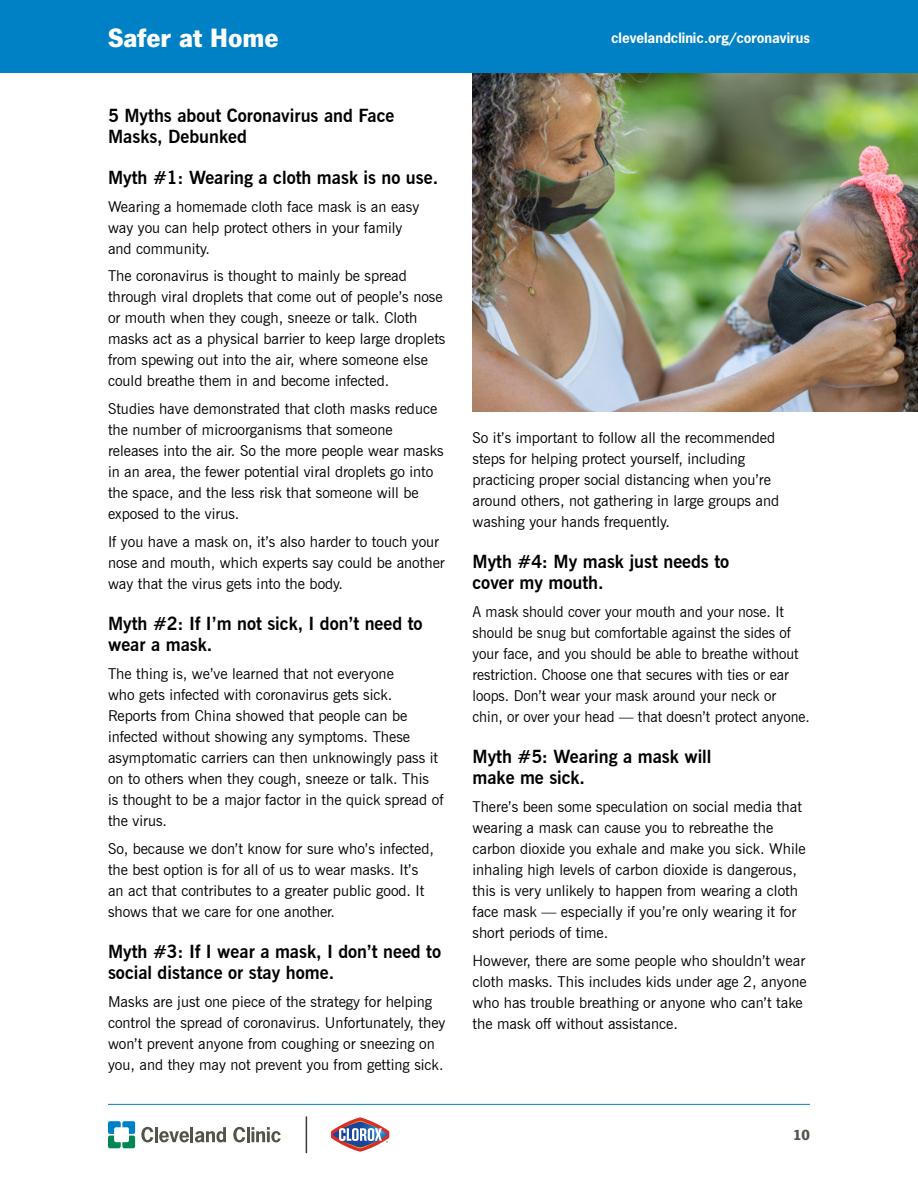
<style>
.page{position:relative;width:918px;height:1188px;background:#fff}
.page>*{position:absolute;margin:0;border:0;box-sizing:border-box;transform-origin:0 0}
.t1{font:900 27px "News Gothic LT Std";color:#fff}
.t2{font:700 18px/21px "News Gothic BT";color:#000}
.t3{font:15px/21px "News Gothic BT";color:#000}
.t4{font:900 15px "News Gothic LT Std";color:#54534a}
.t5{font:700 13.5px "News Gothic Std";color:#fff}
</style>
<div class="page">
<hr style="left:108px;top:1104px;width:702px;height:1px;background:#0081c6">
<div style="left:0;top:0;width:918px;height:73px;background:#0081c6"></div>
<svg style="left:141px;top:1127px;width:12px;height:15px"></svg>
<hr style="left:155px;top:1127px;width:3px;height:15px;background:#54534a">
<svg style="left:159px;top:1131px;width:30px;height:11px"></svg>
<hr style="left:190px;top:1127px;width:3px;height:15px;background:#54534a">
<svg style="left:195px;top:1127px;width:31px;height:15px"></svg>
<svg style="left:233px;top:1127px;width:12px;height:15px"></svg>
<hr style="left:247px;top:1127px;width:3px;height:15px;background:#54534a">
<svg style="left:251px;top:1127px;width:30px;height:15px"></svg>
<svg style="left:108px;top:1121px;width:27px;height:27px"></svg>
<img style="left:472px;top:73px;width:446px;height:338px">
<svg style="left:331px;top:1117px;width:58px;height:35px"></svg>
<hr style="left:306px;top:1116px;width:1px;height:37px;background:#3b3936">
<h1 class="t1" style="left:108px;top:22px;width:172px">Safer at Home</h1>
<p class="t5" style="left:611px;top:29px;width:200px">clevelandclinic.org/coronavirus</p>
<p class="t2" style="left:108px;top:105px;width:288px">5 Myths about Coronavirus and Face<br>Masks, Debunked</p>
<p class="t2" style="left:108px;top:167px;width:332px">Myth #1: Wearing a cloth mask is no use.</p>
<p class="t3" style="left:108px;top:196px;width:313px">Wearing a homemade cloth face mask is an easy way you can help protect others in your family and community.</p>
<p class="t3" style="left:108px;top:265px;width:339px">The coronavirus is thought to mainly be spread through viral droplets that come out of people’s nose or mouth when they cough, sneeze or talk. Cloth masks act as a physical barrier to keep large droplets from spewing out into the air, where someone else could breathe them in and become infected.</p>
<p class="t3" style="left:108px;top:398px;width:337px">Studies have demonstrated that cloth masks reduce the number of microorganisms that someone releases into the air. So the more people wear masks in an area, the fewer potential viral droplets go into the space, and the less risk that someone will be exposed to the virus.</p>
<p class="t3" style="left:108px;top:531px;width:338px">If you have a mask on, it’s also harder to touch your nose and mouth, which experts say could be another way that the virus gets into the body.</p>
<p class="t2" style="left:108px;top:613px;width:316px">Myth #2: If I’m not sick, I don’t need to wear a mask.</p>
<p class="t3" style="left:108px;top:663px;width:337px">The thing is, we’ve learned that not everyone<br>who gets infected with coronavirus gets sick.<br>Reports from China showed that people can be infected without showing any symptoms. These asymptomatic carriers can then unknowingly pass it on to others when they cough, sneeze or talk. This<br>is thought to be a major factor in the quick spread of the virus.</p>
<p class="t3" style="left:108px;top:838px;width:328px">So, because we don’t know for sure who’s infected, the best option is for all of us to wear masks. It’s an act that contributes to a greater public good. It shows that we care for one another.</p>
<p class="t2" style="left:108px;top:941px;width:335px">Myth #3: If I wear a mask, I don’t need to social distance or stay home.</p>
<p class="t3" style="left:108px;top:991px;width:339px">Masks are just one piece of the strategy for helping control the spread of coronavirus. Unfortunately, they won’t prevent anyone from coughing or sneezing on you, and they may not prevent you from getting sick.</p>
<p class="t3" style="left:472px;top:427px;width:308px">So it’s important to follow all the recommended steps for helping protect yourself, including practicing proper social distancing when you’re around others, not gathering in large groups and washing your hands frequently.</p>
<p class="t2" style="left:472px;top:551px;width:258px">Myth #4: My mask just needs to cover my mouth.</p>
<p class="t3" style="left:472px;top:601px;width:339px">A mask should cover your mouth and your nose. It should be snug but comfortable against the sides of your face, and you should be able to breathe without restriction. Choose one that secures with ties or ear loops. Don’t wear your mask around your neck or chin, or over your head — that doesn’t protect anyone.</p>
<p class="t2" style="left:472px;top:746px;width:241px">Myth #5: Wearing a mask will make me sick.</p>
<p class="t3" style="left:472px;top:796px;width:335px">There’s been some speculation on social media that wearing a mask can cause you to rebreathe the carbon dioxide you exhale and make you sick. While inhaling high levels of carbon dioxide is dangerous, this is very unlikely to happen from wearing a cloth face mask — especially if you’re only wearing it for short periods of time.</p>
<p class="t3" style="left:472px;top:950px;width:336px">However, there are some people who shouldn’t wear cloth masks. This includes kids under age 2, anyone who has trouble breathing or anyone who can’t take the mask off without assistance.</p>
<p class="t4" style="left:793px;top:1126px;width:18px">10</p>
</div>
